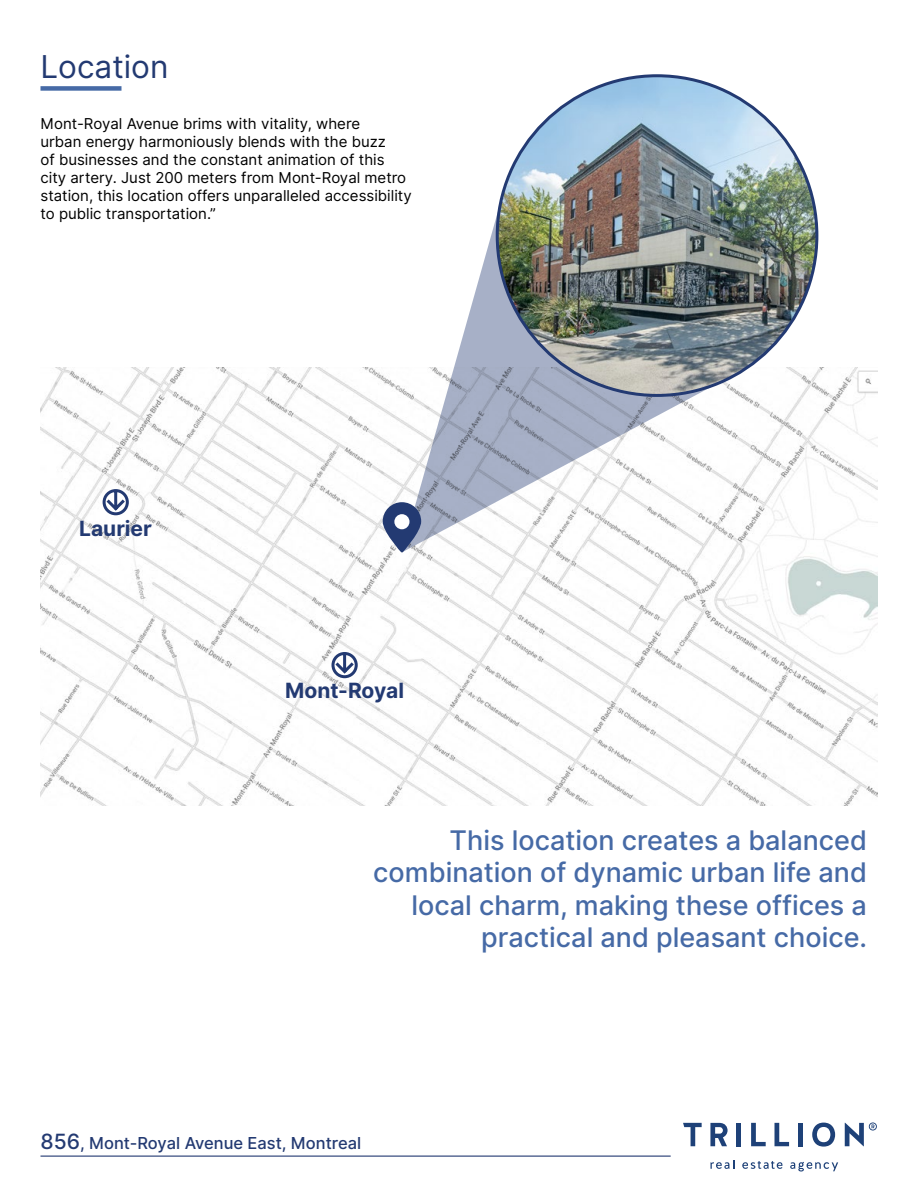
<style>
.page{position:relative;width:918px;height:1188px;background:#fff}
.page>*{position:absolute;margin:0;border:0;box-sizing:border-box;transform-origin:0 0}
.t1{font:31.5px "Inter";color:#233a72}
.t2{font:500 27px/32.4px "Inter";color:#466aa6;text-align:right}
.t3{font:700 21px "Inter";color:#233a72}
.t4{font:500 16.5px "Inter";color:#233a72}
.t5{font:15px/18px "Inter";color:#000}
.s1{font-size:21px}
</style>
<div class="page">
<svg style="left:683px;top:1123px;width:19px;height:23px"></svg>
<svg style="left:710px;top:1123px;width:18px;height:23px"></svg>
<div style="left:736px;top:1123px;width:5px;height:23px;background:#1e4178"></div>
<svg style="left:751px;top:1123px;width:15px;height:23px"></svg>
<svg style="left:775px;top:1123px;width:14px;height:23px"></svg>
<div style="left:798px;top:1123px;width:5px;height:23px;background:#1e4178"></div>
<svg style="left:812px;top:1123px;width:23px;height:24px"></svg>
<svg style="left:845px;top:1122px;width:32px;height:24px"></svg>
<svg style="left:711px;top:1160px;width:23px;height:9px"></svg>
<svg style="left:742px;top:1161px;width:41px;height:8px"></svg>
<svg style="left:790px;top:1162px;width:48px;height:10px"></svg>
<hr style="left:40px;top:1156px;width:631px;height:1px;background:#233a72">
<img style="left:40px;top:367px;width:838px;height:439px">
<div style="left:40px;top:86px;width:82px;height:5px;background:#466aa6"></div>
<svg style="left:402px;top:206px;width:340px;height:346px"></svg>
<img style="left:497px;top:76px;width:320px;height:319px;border-radius:160px">
<svg style="left:383px;top:502px;width:38px;height:50px"></svg>
<div style="left:394px;top:514px;width:16px;height:15px;background:#fff;border-radius:50%"></div>
<svg style="left:330px;top:650px;width:29px;height:30px"></svg>
<svg style="left:101px;top:487px;width:29px;height:30px"></svg>
<h1 class="t1" style="left:40px;top:43px;width:130px">Location</h1>
<p class="t5" style="left:40px;top:115px;width:373px">Mont-Royal Avenue brims with vitality, where<br>urban energy harmoniously blends with the buzz<br>of businesses and the constant animation of this city artery. Just 200 meters from Mont-Royal metro station, this location offers unparalleled accessibility to public transportation.”</p>
<h3 class="t3" style="left:79px;top:513px;width:75px">Laurier</h3>
<h3 class="t3" style="left:285px;top:675px;width:121px">Mont-Royal</h3>
<h2 class="t2" style="left:373px;top:824px;width:495px">This location creates a balanced combination of dynamic urban life and local charm, making these offices a practical and pleasant choice.</h2>
<p class="t4" style="left:40px;top:1131px;width:322px"><span class="s1">856</span>, Mont-Royal Avenue East, Montreal</p>
</div>
